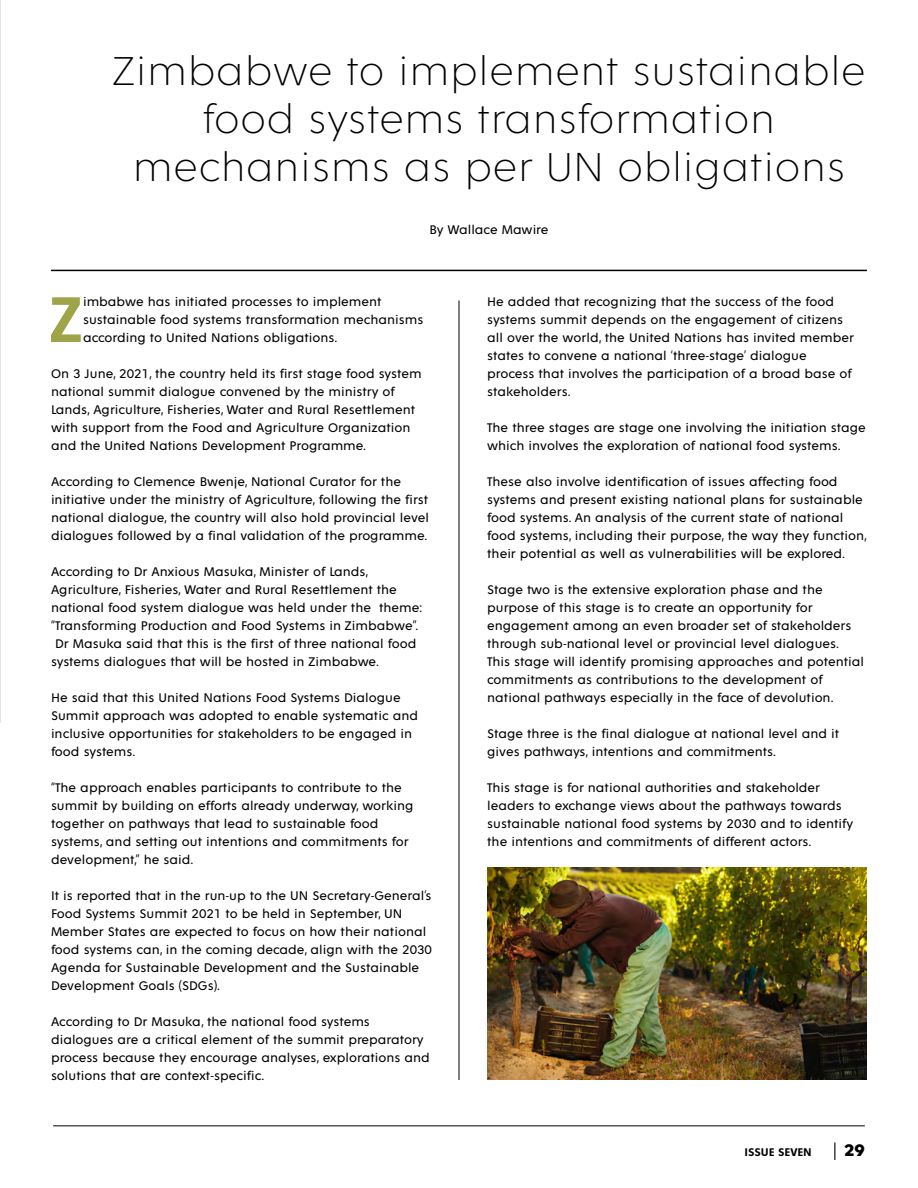
<style>
.page{position:relative;width:918px;height:1188px;background:#fff}
.page>*{position:absolute;margin:0;border:0;box-sizing:border-box;transform-origin:0 0}
.t1{font:700 69.6px "Fenomen Sans SCN Semi";color:#9fa448}
.t2{font:100 43.5px/48px "Fenomen Sans";color:#000;text-align:center}
.t3{font:700 18px "Fenomen Sans";color:#000}
.t4{font:13.5px/18px "Fenomen Sans";color:#000}
.t5{font:600 12px "Fenomen Sans";color:#000}
</style>
<div class="page">
<svg style="left:834px;top:1143px;width:1px;height:17px"></svg>
<hr style="left:53px;top:1126px;width:812px;height:1px;background:#000">
<hr style="left:0;top:0;width:1px;height:723px;background:#eae2db">
<hr style="left:459px;top:300px;width:1px;height:780px;background:#000">
<img style="left:487px;top:867px;width:380px;height:213px">
<hr style="left:51px;top:270px;width:816px;height:1px;background:#000">
<h2 class="t2" style="left:112px;top:47px;width:756px">Zimbabwe to implement sustainable food systems transformation mechanisms as per UN obligations</h2>
<p class="t4" style="left:429px;top:221px;width:121px">By Wallace Mawire</p>
<h1 class="t1" style="left:49px;top:283px;width:36px">Z</h1>
<p class="t4" style="left:83px;top:293px;width:342px">imbabwe has initiated processes to implement sustainable food systems transformation mechanisms according to United Nations obligations.</p>
<p class="t4" style="left:51px;top:365px;width:372px">On 3 June, 2021, the country held its first stage food system national summit dialogue convened by the ministry of Lands, Agriculture, Fisheries, Water and Rural Resettlement with support from the Food and Agriculture Organization and the United Nations Development Programme.</p>
<p class="t4" style="left:51px;top:473px;width:380px">According to Clemence Bwenje, National Curator for the initiative under the ministry of Agriculture, following the first national dialogue, the country will also hold provincial level dialogues followed by a final validation of the programme.</p>
<p class="t4" style="left:51px;top:563px;width:319px">According to Dr Anxious Masuka, Minister of Lands,</p>
<p class="t4" style="left:51px;top:581px;width:347px">Agriculture, Fisheries, Water and Rural Resettlement the</p>
<p class="t4" style="left:51px;top:599px;width:373px">national food system dialogue was held under the theme:</p>
<p class="t4" style="left:51px;top:617px;width:369px">“Transforming Production and Food Systems in Zimbabwe”.</p>
<p class="t4" style="left:55px;top:635px;width:363px">Dr Masuka said that this is the first of three national food</p>
<p class="t4" style="left:51px;top:653px;width:330px">systems dialogues that will be hosted in Zimbabwe.</p>
<p class="t4" style="left:51px;top:689px;width:369px">He said that this United Nations Food Systems Dialogue Summit approach was adopted to enable systematic and inclusive opportunities for stakeholders to be engaged in food systems.</p>
<p class="t4" style="left:51px;top:779px;width:364px">“The approach enables participants to contribute to the summit by building on efforts already underway, working together on pathways that lead to sustainable food systems, and setting out intentions and commitments for development,” he said.</p>
<p class="t4" style="left:51px;top:887px;width:383px">It is reported that in the run-up to the UN Secretary-General’s Food Systems Summit 2021 to be held in September, UN Member States are expected to focus on how their national food systems can, in the coming decade, align with the 2030<br>Agenda for Sustainable Development and the Sustainable Development Goals (SDGs).</p>
<p class="t4" style="left:51px;top:1013px;width:380px">According to Dr Masuka, the national food systems dialogues are a critical element of the summit preparatory process because they encourage analyses, explorations and solutions that are context-specific.</p>
<p class="t4" style="left:487px;top:293px;width:368px">He added that recognizing that the success of the food systems summit depends on the engagement of citizens all over the world, the United Nations has invited member states to convene a national ‘three-stage’ dialogue process that involves the participation of a broad base of stakeholders.</p>
<p class="t4" style="left:487px;top:419px;width:380px">The three stages are stage one involving the initiation stage which involves the exploration of national food systems.</p>
<p class="t4" style="left:487px;top:473px;width:381px">These also involve identification of issues affecting food systems and present existing national plans for sustainable food systems. An analysis of the current state of national food systems, including their purpose, the way they function, their potential as well as vulnerabilities will be explored.</p>
<p class="t4" style="left:487px;top:581px;width:378px">Stage two is the extensive exploration phase and the purpose of this stage is to create an opportunity for engagement among an even broader set of stakeholders through sub-national level or provincial level dialogues.<br>This stage will identify promising approaches and potential commitments as contributions to the development of national pathways especially in the face of devolution.</p>
<p class="t4" style="left:487px;top:725px;width:353px">Stage three is the final dialogue at national level and it gives pathways, intentions and commitments.</p>
<p class="t4" style="left:487px;top:779px;width:368px">This stage is for national authorities and stakeholder leaders to exchange views about the pathways towards sustainable national food systems by 2030 and to identify the intentions and commitments of different actors.</p>
<p class="t5" style="left:745px;top:1146px;width:69px">ISSUE SEVEN</p>
<h3 class="t3" style="left:844px;top:1140px;width:22px">29</h3>
</div>
